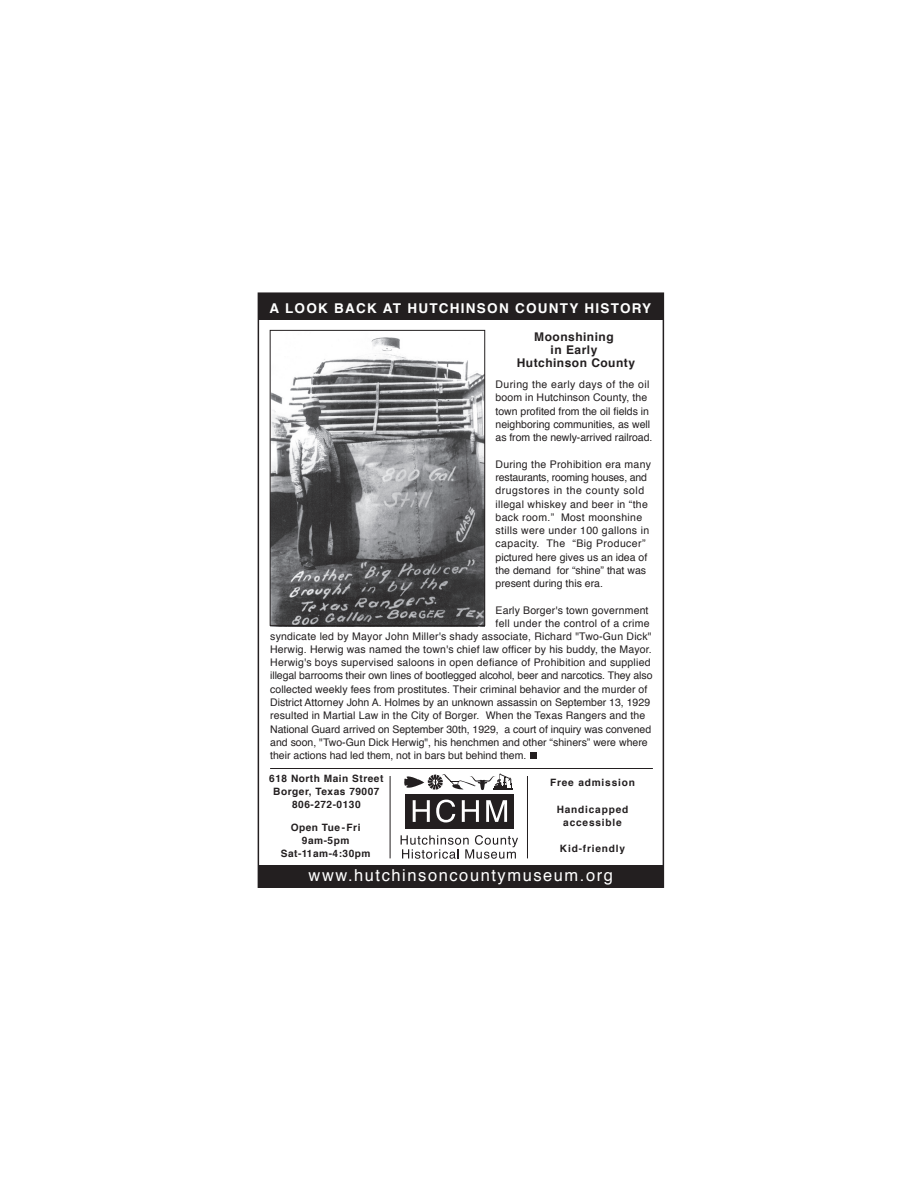
<style>
.page{position:relative;width:918px;height:1188px;background:#fff}
.page>*{position:absolute;margin:0;border:0;box-sizing:border-box;transform-origin:0 0}
.t1{font:16.5px "Helvetica";letter-spacing:.095em;color:#fff}
.t2{font:700 13.5px "Helvetica";letter-spacing:.095em;color:#fff}
.t3{font:700 12px/13.2px "Helvetica";letter-spacing:.04em;color:#231f20;text-align:center}
.t4{font:10.5px/13.2px "Helvetica";letter-spacing:.005em;color:#231f20}
.t5{font:10.5px/13.2px "Helvetica";letter-spacing:.025em;color:#231f20}
.t6{font:10.5px "Helvetica";letter-spacing:.03em;color:#231f20}
.t7{font:700 10.2px/13px "Helvetica";letter-spacing:.05em;color:#231f20;text-align:center}
.t8{font:700 10.2px/13px "Helvetica";letter-spacing:.08em;color:#231f20;text-align:center}
</style>
<div class="page">
<div style="left:258px;top:293px;width:405px;height:27px;background:#231f20"></div>
<div style="left:258px;top:865px;width:405px;height:22px;background:#231f20"></div>
<div style="left:258px;top:292px;width:406px;height:596px;border:2px solid #231f20"></div>
<svg style="left:401px;top:835px;width:117px;height:24px"></svg>
<div style="left:406px;top:794px;width:108px;height:35px;background:#231f20"></div>
<svg style="left:413px;top:800px;width:17px;height:22px"></svg>
<svg style="left:436px;top:800px;width:19px;height:22px"></svg>
<svg style="left:462px;top:800px;width:17px;height:22px"></svg>
<svg style="left:486px;top:800px;width:21px;height:22px"></svg>
<svg style="left:404px;top:774px;width:109px;height:16px"></svg>
<hr style="left:270px;top:768px;width:383px;height:1px;background:#231f20">
<hr style="left:390px;top:776px;width:1px;height:82px;background:#231f20">
<hr style="left:527px;top:776px;width:1px;height:82px;background:#231f20">
<svg style="left:530px;top:753px;width:6px;height:6px"></svg>
<img style="left:272px;top:337px;width:211px;height:287px">
<div style="left:270px;top:330px;width:215px;height:296px;border:1px solid #231f20"></div>
<p class="t2" style="left:270px;top:298px;width:383px">A LOOK BACK AT HUTCHINSON COUNTY HISTORY</p>
<p class="t3" style="left:517px;top:330px;width:120px">Moonshining<br>in Early<br>Hutchinson County</p>
<p class="t4" style="left:496px;top:378px;width:158px">During the early days of the oil boom in Hutchinson County, the town profited from the oil fields in neighboring communities, as well as from the newly-arrived railroad.</p>
<p class="t5" style="left:496px;top:458px;width:157px">During the Prohibition era many restaurants, rooming houses, and drugstores in the county sold illegal whiskey and beer in “the back room.” Most moonshine stills were under 100 gallons in capacity. The “Big Producer” pictured here gives us an idea of the demand for “shine” that was present during this era.</p>
<p class="t4" style="left:496px;top:604px;width:155px">Early Borger's town government</p>
<p class="t6" style="left:496px;top:615px;width:156px">fell under the control of a crime</p>
<p class="t4" style="left:270px;top:630px;width:383px">syndicate led by Mayor John Miller's shady associate, Richard "Two-Gun Dick"</p>
<p class="t4" style="left:270px;top:643px;width:383px">Herwig. Herwig was named the town's chief law officer by his buddy, the Mayor.</p>
<p class="t4" style="left:270px;top:656px;width:382px">Herwig's boys supervised saloons in open defiance of Prohibition and supplied</p>
<p class="t4" style="left:270px;top:669px;width:384px">illegal barrooms their own lines of bootlegged alcohol, beer and narcotics. They also</p>
<p class="t4" style="left:270px;top:683px;width:379px">collected weekly fees from prostitutes. Their criminal behavior and the murder of</p>
<p class="t4" style="left:270px;top:696px;width:381px">District Attorney John A. Holmes by an unknown assassin on September 13, 1929</p>
<p class="t4" style="left:270px;top:709px;width:377px">resulted in Martial Law in the City of Borger. When the Texas Rangers and the</p>
<p class="t4" style="left:270px;top:723px;width:382px">National Guard arrived on September 30th, 1929, a court of inquiry was convened</p>
<p class="t4" style="left:270px;top:736px;width:379px">and soon, "Two-Gun Dick Herwig", his henchmen and other “shiners” were where</p>
<p class="t4" style="left:270px;top:749px;width:258px">their actions had led them, not in bars but behind them.</p>
<p class="t7" style="left:269px;top:772px;width:116px">618 North Main Street<br>Borger, Texas 79007<br>806-272-0130</p>
<p class="t7" style="left:281px;top:821px;width:91px">Open Tue-Fri<br>9am-5pm<br>Sat-11am-4:30pm</p>
<p class="t8" style="left:550px;top:776px;width:86px">Free admission</p>
<p class="t8" style="left:557px;top:803px;width:73px">Handicapped accessible</p>
<p class="t8" style="left:560px;top:842px;width:67px">Kid-friendly</p>
<h1 class="t1" style="left:309px;top:862px;width:306px">www.hutchinsoncountymuseum.org</h1>
</div>
